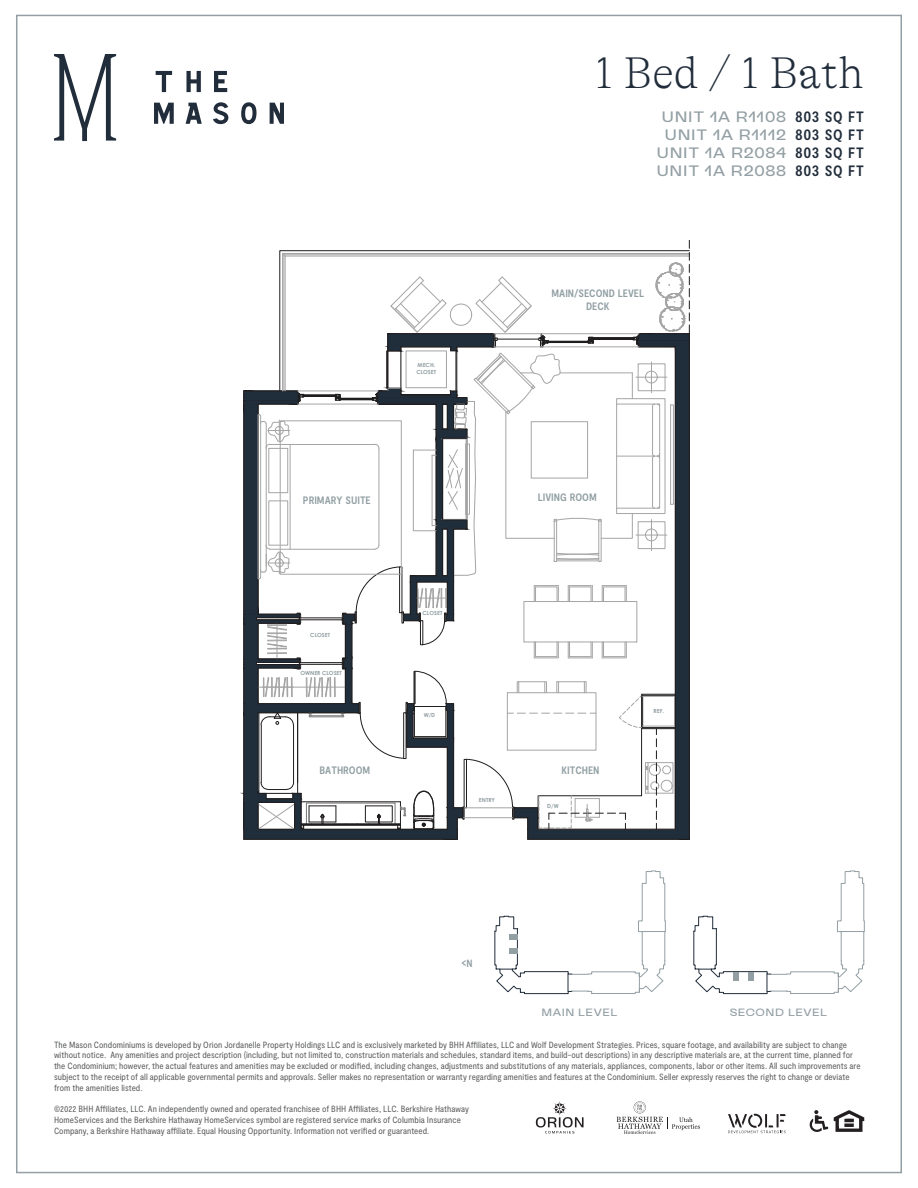
<style>
.page{position:relative;width:918px;height:1188px;background:#fff}
.page>*{position:absolute;margin:0;border:0;box-sizing:border-box;transform-origin:0 0}
.t1{font:100 45px "GT Alpina";color:#212d3b}
.t2{font:500 15px/18px "Freigeist Wide";letter-spacing:.05em;color:#939fa4;text-align:center}
.t3{font:700 condensed 10.8px "Moderat";color:#919fa3}
.t4{font:500 10.5px "Freigeist Wide";letter-spacing:.05em;color:#939fa4}
.t5{font:700 condensed 10.5px "Moderat";color:#939fa4}
.t6{font:condensed 9px/10.8px "Moderat";letter-spacing:.005em;color:#57585a}
.t7{font:700 5.55px/6.6px "Century Gothic";color:#919fa3}
.s1{font-family:"Moderat";font-weight:700;font-stretch:condensed;color:#212d3b}
</style>
<div class="page">
<svg style="left:54px;top:54px;width:62px;height:87px"></svg>
<svg style="left:156px;top:71px;width:16px;height:21px"></svg>
<svg style="left:186px;top:71px;width:15px;height:21px"></svg>
<svg style="left:214px;top:71px;width:13px;height:21px"></svg>
<svg style="left:154px;top:103px;width:20px;height:21px"></svg>
<svg style="left:213px;top:102px;width:15px;height:22px"></svg>
<svg style="left:241px;top:102px;width:15px;height:22px"></svg>
<svg style="left:270px;top:103px;width:14px;height:21px"></svg>
<svg style="left:186px;top:103px;width:16px;height:21px"></svg>
<svg style="left:809px;top:1110px;width:19px;height:22px"></svg>
<svg style="left:834px;top:1110px;width:30px;height:22px"></svg>
<svg style="left:728px;top:1114px;width:58px;height:19px"></svg>
<svg style="left:536px;top:1101px;width:48px;height:32px"></svg>
<svg style="left:617px;top:1101px;width:83px;height:33px"></svg>
<svg style="left:243px;top:240px;width:447px;height:600px"></svg>
<svg style="left:693px;top:871px;width:172px;height:123px"></svg>
<div style="left:748px;top:972px;width:5px;height:9px;background:#929fa3"></div>
<div style="left:733px;top:972px;width:5px;height:9px;background:#929fa3"></div>
<svg style="left:494px;top:871px;width:172px;height:123px"></svg>
<div style="left:509px;top:948px;width:9px;height:5px;background:#929fa3"></div>
<div style="left:509px;top:934px;width:9px;height:6px;background:#929fa3"></div>
<h1 class="t1" style="left:595px;top:48px;width:270px">1 Bed / 1 Bath</h1>
<h2 class="t2" style="left:657px;top:108px;width:209px">UNIT 1A R1108 <span class="s1">803 SQ FT<br></span>UNIT 1A R1112 <span class="s1">803 SQ FT<br></span>UNIT 1A R2084 <span class="s1">803 SQ FT<br></span>UNIT 1A R2088 <span class="s1">803 SQ FT</span></h2>
<p class="t3" style="left:551px;top:287px;width:94px">MAIN/SECOND LEVEL</p>
<p class="t7" style="left:416px;top:362px;width:21px">MECH.<br>CLOSET</p>
<p class="t3" style="left:586px;top:300px;width:25px">DECK</p>
<p class="t3" style="left:303px;top:494px;width:69px">PRIMARY SUITE</p>
<p class="t7" style="left:310px;top:632px;width:21px">CLOSET</p>
<p class="t7" style="left:300px;top:669px;width:43px">OWNER CLOSET</p>
<p class="t7" style="left:423px;top:610px;width:21px">CLOSET</p>
<p class="t7" style="left:424px;top:712px;width:13px">W/D</p>
<p class="t3" style="left:538px;top:491px;width:61px">LIVING ROOM</p>
<p class="t3" style="left:320px;top:764px;width:52px">BATHROOM</p>
<p class="t3" style="left:562px;top:764px;width:40px">KITCHEN</p>
<p class="t7" style="left:479px;top:796px;width:18px">ENTRY</p>
<p class="t7" style="left:547px;top:802px;width:13px">D/W</p>
<p class="t7" style="left:654px;top:708px;width:12px">REF.</p>
<p class="t5" style="left:467px;top:969px;width:7px;rotate:-180deg">&gt;</p>
<p class="t5" style="left:466px;top:957px;width:8px">N</p>
<p class="t4" style="left:542px;top:1006px;width:77px">MAIN LEVEL</p>
<p class="t4" style="left:730px;top:1006px;width:99px">SECOND LEVEL</p>
<p class="t6" style="left:54px;top:1039px;width:808px">The Mason Condominiums is developed by Orion Jordanelle Property Holdings LLC and is exclusively marketed by BHH Affiliates, LLC and Wolf Development Strategies. Prices, square footage, and availability are subject to change without notice. Any amenities and project description (including, but not limited to, construction materials and schedules, standard items, and build-out descriptions) in any descriptive materials are, at the current time, planned for the Condominium; however, the actual features and amenities may be excluded or modified, including changes, adjustments and substitutions of any materials, appliances, components, labor or other items. All such improvements are subject to the receipt of all applicable governmental permits and approvals. Seller makes no representation or warranty regarding amenities and features at the Condominium. Seller expressly reserves the right to change or deviate from the amenities listed.</p>
<p class="t6" style="left:54px;top:1104px;width:416px">©2022 BHH Affiliates, LLC. An independently owned and operated franchisee of BHH Affiliates, LLC. Berkshire Hathaway<br>HomeServices and the Berkshire Hathaway HomeServices symbol are registered service marks of Columbia Insurance<br>Company, a Berkshire Hathaway affiliate. Equal Housing Opportunity. Information not verified or guaranteed.</p>
</div>
